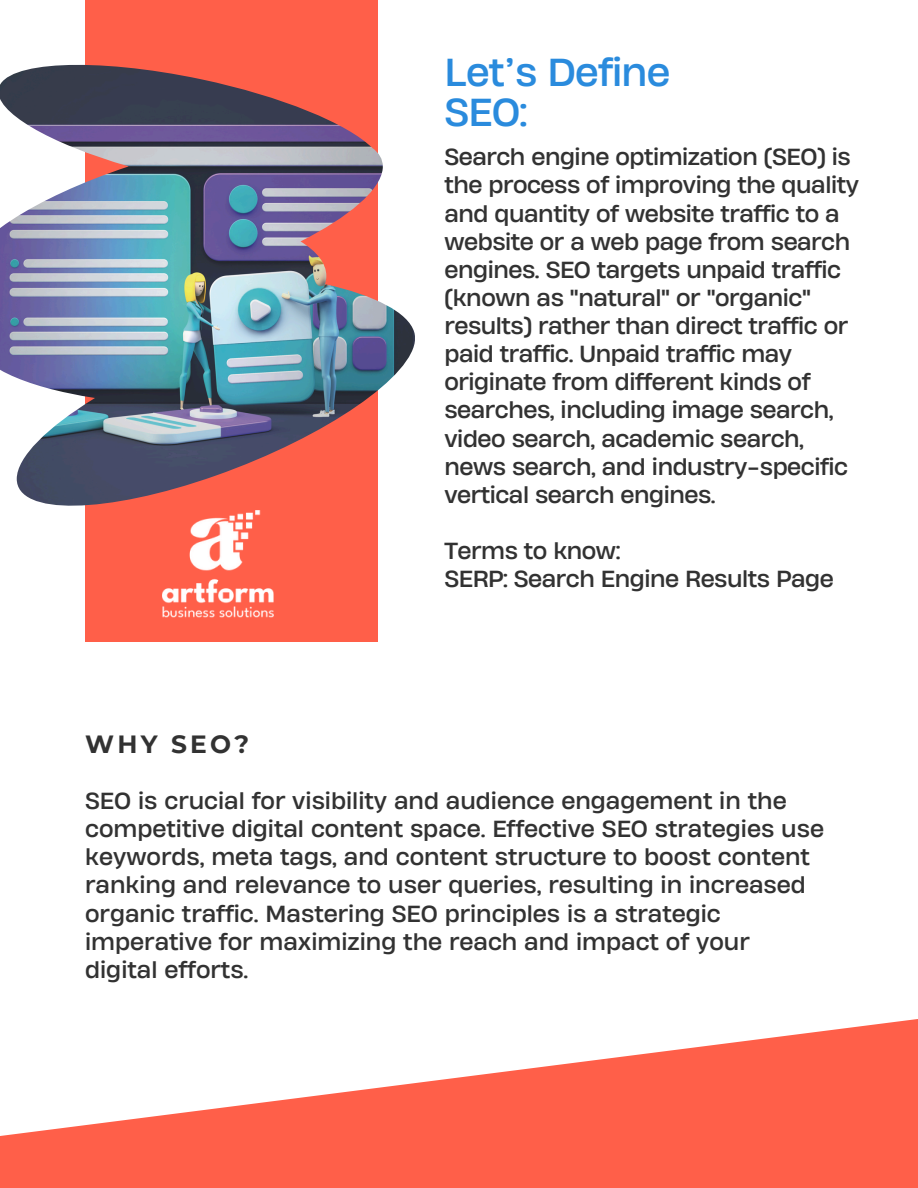
<style>
.page{position:relative;width:918px;height:1188px;background:#fff}
.page>*{position:absolute;margin:0;border:0;box-sizing:border-box;transform-origin:0 0}
.t1{font:36.75px/40px "Heading Now 74";letter-spacing:-.02em;color:#2a8bdd}
.t2{font:700 24.9px "Montserrat";letter-spacing:.13em;color:#323232}
.t3{font:21.9px/28.2px "Heading Now 74";letter-spacing:-.02em;color:#323232}
.t4{font:21.9px/28.2px "Heading Now 74";color:#323232}
</style>
<div class="page">
<div style="left:85px;top:0;width:293px;height:641px;background:#ff5f49"></div>
<svg style="left:0;top:1019px;width:918px;height:169px;fill:#ff5f49"></svg>
<img style="left:163px;top:510px;width:110px;height:108px">
<img style="left:0;top:65px;width:415px;height:441px">
<p class="t1" style="left:444px;top:51px;width:227px">Let’s Define<br>SEO:</p>
<p class="t3" style="left:444px;top:143px;width:416px">Search engine optimization (SEO) is the process of improving the quality and quantity of website traffic to a website or a web page from search engines. SEO targets unpaid traffic (known as "natural" or "organic" results) rather than direct traffic or paid traffic. Unpaid traffic may originate from different kinds of searches, including image search, video search, academic search, news search, and industry-specific vertical search engines.</p>
<p class="t3" style="left:444px;top:536px;width:177px">Terms to know:</p>
<p class="t3" style="left:444px;top:565px;width:391px">SERP: Search Engine Results Page</p>
<h1 class="t2" style="left:85px;top:729px;width:165px">WHY SEO?</h1>
<p class="t4" style="left:85px;top:786px;width:740px">SEO is crucial for visibility and audience engagement in the competitive digital content space. Effective SEO strategies use keywords, meta tags, and content structure to boost content ranking and relevance to user queries, resulting in increased organic traffic. Mastering SEO principles is a strategic imperative for maximizing the reach and impact of your digital efforts.</p>
</div>
